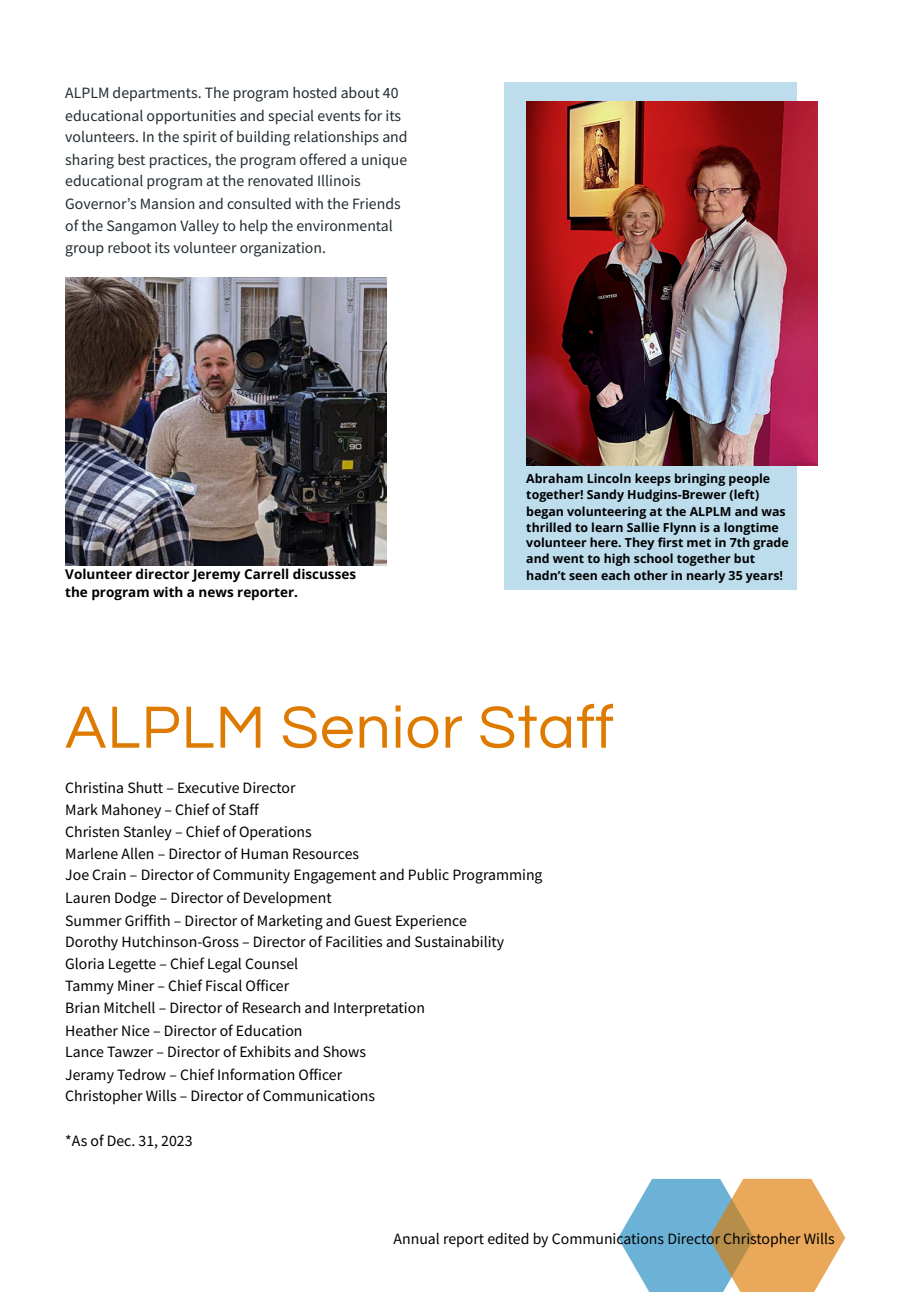
<style>
.page{position:relative;width:900px;height:1292px;background:#fff}
.page>*{position:absolute;margin:0;border:0;box-sizing:border-box;transform-origin:0 0}
.t1{font:61.8px "Questrial";letter-spacing:.02em;color:#df7a00}
.t2{font:15.75px "Source Sans Pro";color:#000}
.t3{font:15.75px/22px "Source Sans Pro";color:#222c31}
.t4{font:700 13.5px/18px "Open Sans";color:#000}
.t5{font:700 12.3px/16.2px "Open Sans";color:#000}
</style>
<div class="page">
<div style="left:505px;top:82px;width:292px;height:508px;background:#bddded"></div>
<img style="left:65px;top:277px;width:322px;height:288px">
<svg style="left:618px;top:1178px;width:227px;height:113px"></svg>
<img style="left:526px;top:101px;width:292px;height:365px">
<p class="t3" style="left:65px;top:82px;width:344px">ALPLM departments. The program hosted about 40 educational opportunities and special events for its volunteers. In the spirit of building relationships and sharing best practices, the program offered a unique educational program at the renovated Illinois Governor’s Mansion and consulted with the Friends of the Sangamon Valley to help the environmental group reboot its volunteer organization.</p>
<p class="t4" style="left:65px;top:565px;width:292px">Volunteer director Jeremy Carrell discusses the program with a news reporter.</p>
<p class="t5" style="left:526px;top:470px;width:264px">Abraham Lincoln keeps bringing people together! Sandy Hudgins-Brewer (left) began volunteering at the ALPLM and was thrilled to learn Sallie Flynn is a longtime volunteer here. They first met in 7th grade and went to high school together but hadn’t seen each other in nearly 35 years!</p>
<p class="t1" style="left:65px;top:697px;width:550px">ALPLM Senior Staff</p>
<p class="t2" style="left:65px;top:777px;width:232px">Christina Shutt – Executive Director</p>
<p class="t2" style="left:65px;top:799px;width:195px">Mark Mahoney – Chief of Staff</p>
<p class="t2" style="left:65px;top:821px;width:248px">Christen Stanley – Chief of Operations</p>
<p class="t2" style="left:65px;top:843px;width:295px">Marlene Allen – Director of Human Resources</p>
<p class="t2" style="left:65px;top:865px;width:479px">Joe Crain – Director of Community Engagement and Public Programming</p>
<p class="t2" style="left:65px;top:887px;width:268px">Lauren Dodge – Director of Development</p>
<p class="t2" style="left:65px;top:910px;width:403px">Summer Griffith – Director of Marketing and Guest Experience</p>
<p class="t2" style="left:65px;top:931px;width:440px">Dorothy Hutchinson-Gross – Director of Facilities and Sustainability</p>
<p class="t2" style="left:65px;top:953px;width:235px">Gloria Legette – Chief Legal Counsel</p>
<p class="t2" style="left:65px;top:975px;width:225px">Tammy Miner – Chief Fiscal Officer</p>
<p class="t2" style="left:65px;top:997px;width:361px">Brian Mitchell – Director of Research and Interpretation</p>
<p class="t2" style="left:65px;top:1020px;width:239px">Heather Nice – Director of Education</p>
<p class="t2" style="left:65px;top:1041px;width:302px">Lance Tawzer – Director of Exhibits and Shows</p>
<p class="t2" style="left:65px;top:1064px;width:278px">Jeramy Tedrow – Chief Information Officer</p>
<p class="t2" style="left:65px;top:1085px;width:311px">Christopher Wills – Director of Communications</p>
<p class="t2" style="left:65px;top:1130px;width:129px">*As of Dec. 31, 2023</p>
<p class="t2" style="left:394px;top:1227px;width:443px">Annual report edited by Communications Director Christopher Wills</p>
</div>
